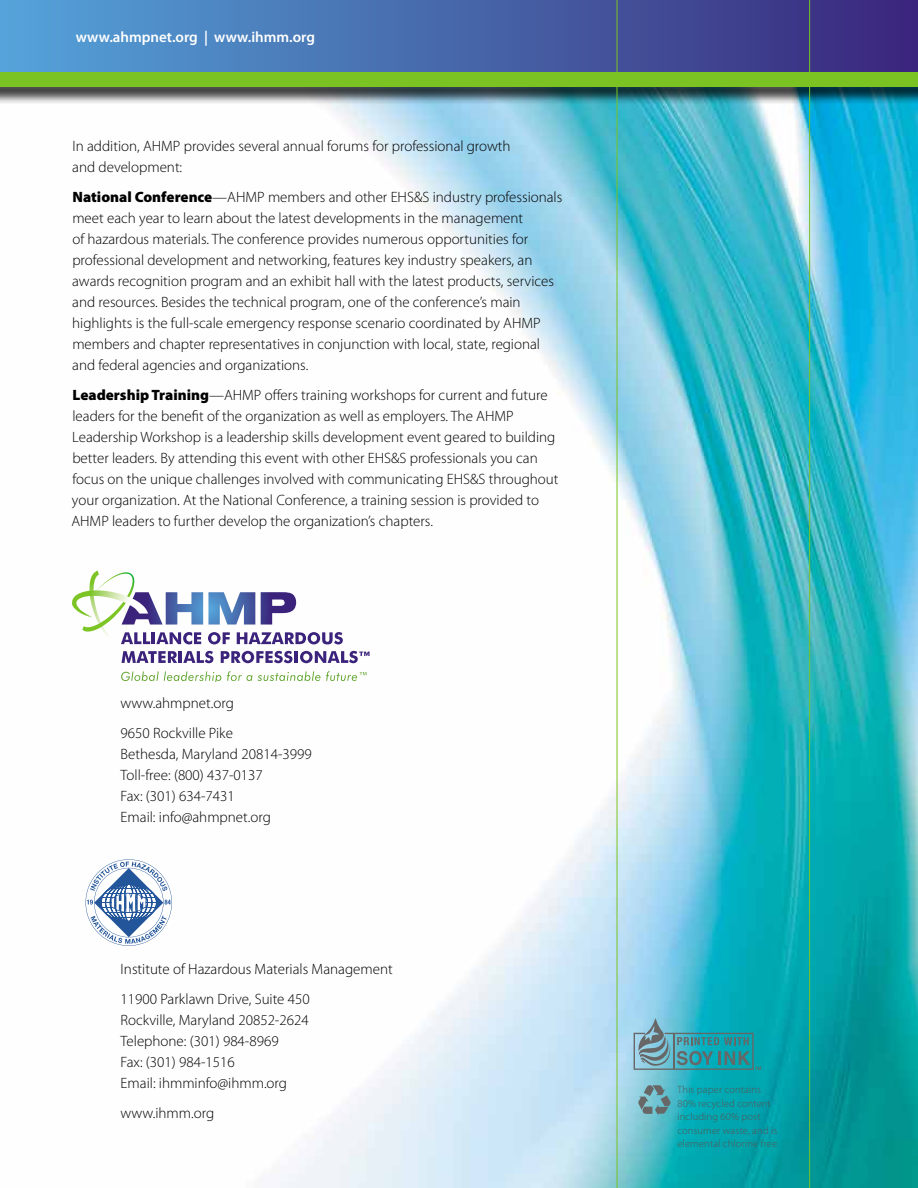
<style>
.page{position:relative;width:918px;height:1188px;background:#fff}
.page>*{position:absolute;margin:0;border:0;box-sizing:border-box;transform-origin:0 0}
.t1{font:300 15px/21px "Myriad Pro";color:#000}
.t2{font:600 15px "Myriad Pro";color:#fff}
.t3{font:300 10.5px/13.5px "Myriad Pro";letter-spacing:.015em;color:#555}
.s1{font-weight:900}
</style>
<div class="page">
<img style="left:85px;top:105px;width:833px;height:1083px">
<svg style="left:122px;top:651px;width:91px;height:12px"></svg>
<svg style="left:121px;top:671px;width:100px;height:11px"></svg>
<svg style="left:227px;top:671px;width:139px;height:10px"></svg>
<svg style="left:72px;top:571px;width:271px;height:73px"></svg>
<svg style="left:221px;top:651px;width:149px;height:12px"></svg>
<svg style="left:0;top:0;width:918px;height:72px;background:#496eb0"></svg>
<div style="left:0;top:74px;width:918px;height:31px;background:#000;opacity:.75"></div>
<div style="left:0;top:72px;width:918px;height:14px;background:#7ac322"></div>
<svg style="left:86px;top:859px;width:86px;height:87px"></svg>
<svg style="left:617px;top:0;width:193px;height:1188px;background:#57b8c7"></svg>
<p class="t2" style="left:76px;top:27px;width:241px">www.ahmpnet.org | www.ihmm.org</p>
<p class="t1" style="left:72px;top:136px;width:440px">In addition, AHMP provides several annual forums for professional growth and development:</p>
<p class="t1" style="left:72px;top:187px;width:492px"><span class="s1">National Conference</span>—AHMP members and other EHS&amp;S industry professionals meet each year to learn about the latest developments in the management<br>of hazardous materials. The conference provides numerous opportunities for professional development and networking, features key industry speakers, an awards recognition program and an exhibit hall with the latest products, services and resources. Besides the technical program, one of the conference’s main highlights is the full-scale emergency response scenario coordinated by AHMP members and chapter representatives in conjunction with local, state, regional and federal agencies and organizations.</p>
<p class="t1" style="left:71px;top:385px;width:489px"><span class="s1">Leadership Training</span>—AHMP offers training workshops for current and future leaders for the benefit of the organization as well as employers. The AHMP Leadership Workshop is a leadership skills development event geared to building better leaders. By attending this event with other EHS&amp;S professionals you can focus on the unique challenges involved with communicating EHS&amp;S throughout your organization. At the National Conference, a training session is provided to AHMP leaders to further develop the organization’s chapters.</p>
<p class="t1" style="left:121px;top:688px;width:115px;line-height:30px">www.ahmpnet.org<br>9650 Rockville Pike</p>
<p class="t1" style="left:121px;top:744px;width:193px">Bethesda, Maryland 20814-3999<br>Toll-free: (800) 437-0137<br>Fax: (301) 634-7431<br>Email: info@ahmpnet.org</p>
<p class="t1" style="left:121px;top:955px;width:274px;line-height:30px">Institute of Hazardous Materials Management<br>11900 Parklawn Drive, Suite 450</p>
<p class="t1" style="left:121px;top:1010px;width:190px">Rockville, Maryland 20852-2624<br>Telephone: (301) 984-8969<br>Fax: (301) 984-1516<br>Email: ihmminfo@ihmm.org</p>
<p class="t1" style="left:121px;top:1103px;width:95px">www.ihmm.org</p>
<p class="t3" style="left:677px;top:1083px;width:103px">This paper contains<br>80% recycled content including 60% post consumer waste, and is elemental chlorine free.</p>
</div>
